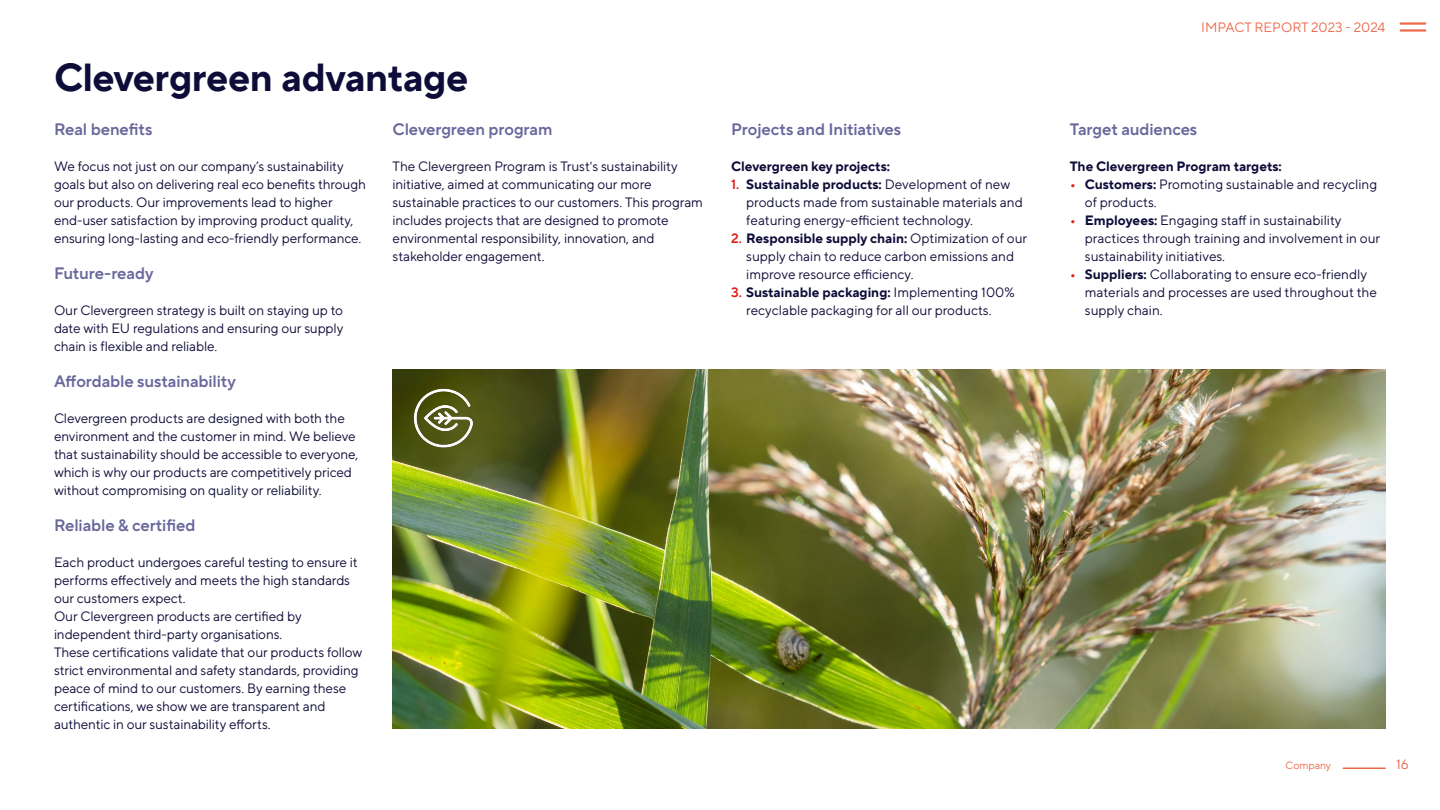
<style>
.page{position:relative;width:1440px;height:810px;background:#fff}
.page>*{position:absolute;margin:0;border:0;box-sizing:border-box;transform-origin:0 0}
.t1{font:700 39px "TT Norms Pro";letter-spacing:-.015em;color:#0e0c38}
.t2{font:600 16.5px "TT Norms Pro";letter-spacing:-.01em;color:#6a679c}
.t3{font:13.5px/18px "TT Norms Pro";letter-spacing:-.01em;color:#0e0c38}
.t4{font:700 13.5px "TT Norms Pro";color:#0e0c38}
.t5{font:13.5px "TT Norms Pro";color:#ed694b}
.t6{font:10.5px "TT Norms Pro";letter-spacing:-.01em;color:#ed694b}
.s1{font-weight:600;color:#e0201b}
.s2{font-weight:700}
</style>
<div class="page">
<hr style="left:1401px;top:22px;width:24px;height:3px;background:#ed694b">
<hr style="left:1401px;top:29px;width:24px;height:3px;background:#ed694b">
<hr style="left:1343px;top:767px;width:42px;height:2px;background:#ed694b">
<img style="left:393px;top:369px;width:993px;height:360px">
<img style="left:414px;top:388px;width:59px;height:59px">
<h1 class="t1" style="left:54px;top:49px;width:416px">Clevergreen advantage</h1>
<p class="t2" style="left:54px;top:117px;width:100px">Real benefits</p>
<p class="t3" style="left:54px;top:156px;width:313px">We focus not just on our company’s sustainability goals but also on delivering real eco benefits through our products. Our improvements lead to higher end-user satisfaction by improving product quality, ensuring long-lasting and eco-friendly performance.</p>
<p class="t2" style="left:54px;top:261px;width:101px">Future-ready</p>
<p class="t3" style="left:54px;top:300px;width:291px;text-align:justify">Our Clevergreen strategy is built on staying up to date with EU regulations and ensuring our supply chain is flexible and reliable.</p>
<p class="t2" style="left:54px;top:369px;width:183px">Affordable sustainability</p>
<p class="t3" style="left:54px;top:408px;width:306px">Clevergreen products are designed with both the environment and the customer in mind. We believe that sustainability should be accessible to everyone, which is why our products are competitively priced without compromising on quality or reliability.</p>
<p class="t2" style="left:54px;top:513px;width:143px">Reliable &amp; certified</p>
<p class="t3" style="left:54px;top:552px;width:310px">Each product undergoes careful testing to ensure it performs effectively and meets the high standards our customers expect.<br>Our Clevergreen products are certified by independent third-party organisations.<br>These certifications validate that our products follow strict environmental and safety standards, providing peace of mind to our customers. By earning these certifications, we show we are transparent and authentic in our sustainability efforts.</p>
<p class="t2" style="left:393px;top:117px;width:161px">Clevergreen program</p>
<p class="t3" style="left:393px;top:156px;width:312px">The Clevergreen Program is Trust's sustainability initiative, aimed at communicating our more sustainable practices to our customers. This program includes projects that are designed to promote environmental responsibility, innovation, and stakeholder engagement.</p>
<p class="t2" style="left:731px;top:117px;width:171px">Projects and Initiatives</p>
<p class="t4" style="left:731px;top:156px;width:160px">Clevergreen key projects:</p>
<p class="t3" style="left:746px;top:174px;width:278px;text-indent:-15px"><span class="s1">1.</span> <span class="s2">Sustainable products:</span> Development of new products made from sustainable materials and featuring energy-efficient technology.</p>
<p class="t3" style="left:746px;top:228px;width:283px;text-indent:-15px"><span class="s1">2.</span> <span class="s2">Responsible supply chain:</span> Optimization of our supply chain to reduce carbon emissions and improve resource efficiency.</p>
<p class="t3" style="left:731px;top:282px;width:285px;text-align:center"><span class="s1">3.</span> <span class="s2">Sustainable packaging:</span> Implementing 100% recyclable packaging for all our products.</p>
<p class="t5" style="left:1201px;top:18px;width:186px">IMPACT REPORT 2023 - 2024</p>
<p class="t2" style="left:1070px;top:117px;width:129px">Target audiences</p>
<p class="t4" style="left:1070px;top:156px;width:214px">The Clevergreen Program targets:</p>
<p class="t3" style="left:1085px;top:174px;width:294px;text-indent:-15px"><span class="s1">•</span> <span class="s2">Customers:</span> Promoting sustainable and recycling of products.</p>
<p class="t3" style="left:1085px;top:210px;width:297px;text-indent:-15px"><span class="s1">•</span> <span class="s2">Employees:</span> Engaging staff in sustainability practices through training and involvement in our sustainability initiatives.</p>
<p class="t3" style="left:1085px;top:264px;width:294px;text-indent:-15px"><span class="s1">•</span> <span class="s2">Suppliers:</span> Collaborating to ensure eco-friendly materials and processes are used throughout the supply chain.</p>
<p class="t6" style="left:1286px;top:758px;width:47px">Company</p>
<p class="t5" style="left:1396px;top:754px;width:14px">16</p>
</div>
